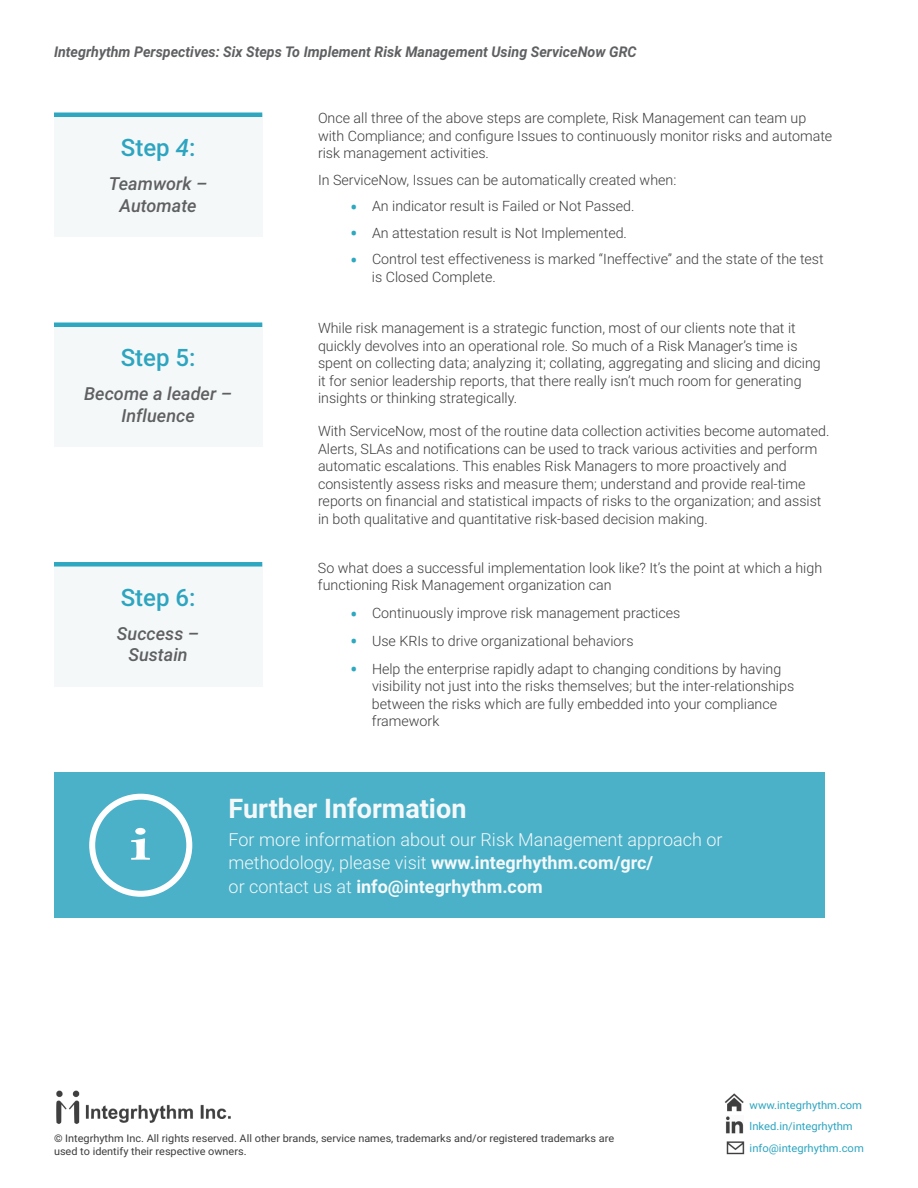
<style>
.page{position:relative;width:918px;height:1188px;background:#fff}
.page>*{position:absolute;margin:0;border:0;box-sizing:border-box;transform-origin:0 0}
.t1{font:700 45px "Book Antiqua";color:#fff;scale:1.5 1}
.t2{font:700 27px "Roboto";color:#f5f8f9}
.t3{font:500 24px "Roboto";color:#2da5c0}
.t4{font:300 18px/23.2px "Roboto";color:#f5f8f9}
.t5{font:italic 500 18px/21.6px "Roboto";color:#5f6062;text-align:center}
.t6{font:italic 700 14.85px "Roboto";color:#5f6062;scale:.96 1}
.t7{font:300 14.25px/17.5px "Roboto";color:#3c3c3c}
.t8{font:10.8px "Roboto";color:#2da5c0;scale:1.04 1}
.t9{font:10.5px/12.6px "Roboto";color:#3c3c3c;scale:1.04 1}
.s1{font-style:italic}
.s2{font-weight:700;font-size:18.9px;color:#2da8c0}
.s3{font-weight:700}
</style>
<div class="page">
<div style="left:54px;top:772px;width:771px;height:146px;background:#4ab1c8"></div>
<img style="left:725px;top:1093px;width:19px;height:19px">
<img style="left:726px;top:1141px;width:18px;height:14px">
<img style="left:56px;top:1090px;width:175px;height:34px">
<img style="left:726px;top:1116px;width:18px;height:17px">
<div style="left:54px;top:114px;width:208px;height:123px;background:#f5f8f9"></div>
<div style="left:54px;top:112px;width:208px;height:5px;background:#2da8c0"></div>
<div style="left:54px;top:324px;width:208px;height:123px;background:#f5f8f9"></div>
<div style="left:54px;top:322px;width:208px;height:5px;background:#2da8c0"></div>
<div style="left:54px;top:564px;width:208px;height:123px;background:#f5f8f9"></div>
<div style="left:54px;top:562px;width:208px;height:5px;background:#2da8c0"></div>
<div style="left:89px;top:794px;width:103px;height:103px;border:6px solid #fff;border-radius:50%"></div>
<p class="t6" style="left:54px;top:41px;width:609px">Integrhythm Perspectives: Six Steps To Implement Risk Management Using ServiceNow GRC</p>
<h3 class="t3" style="left:121px;top:131px;width:76px">Step <span class="s1">4</span>:</h3>
<p class="t5" style="left:109px;top:172px;width:100px">Teamwork –<br>Automate</p>
<h3 class="t3" style="left:121px;top:341px;width:76px">Step 5:</h3>
<p class="t5" style="left:84px;top:382px;width:149px">Become a leader –<br>Influence</p>
<h3 class="t3" style="left:121px;top:581px;width:76px">Step 6:</h3>
<p class="t5" style="left:117px;top:622px;width:84px">Success –<br>Sustain</p>
<p class="t7" style="left:318px;top:109px;width:516px">Once all three of the above steps are complete, Risk Management can team up with Compliance; and configure Issues to continuously monitor risks and automate risk management activities.</p>
<p class="t7" style="left:318px;top:170px;width:360px">In ServiceNow, Issues can be automatically created when:</p>
<p class="t7" style="left:351px;top:197px;width:285px"><span class="s2">•</span> An indicator result is Failed or Not Passed.</p>
<p class="t7" style="left:351px;top:224px;width:278px"><span class="s2">•</span> An attestation result is Not Implemented.</p>
<p class="t7" style="left:372px;top:250px;width:453px;text-indent:-21px"><span class="s2">•</span> Control test effectiveness is marked “Ineffective” and the state of the test is Closed Complete.</p>
<p class="t7" style="left:318px;top:319px;width:504px">While risk management is a strategic function, most of our clients note that it quickly devolves into an operational role. So much of a Risk Manager’s time is spent on collecting data; analyzing it; collating, aggregating and slicing and dicing it for senior leadership reports, that there really isn’t much room for generating insights or thinking strategically.</p>
<p class="t7" style="left:318px;top:422px;width:513px">With ServiceNow, most of the routine data collection activities become automated.<br>Alerts, SLAs and notifications can be used to track various activities and perform automatic escalations. This enables Risk Managers to more proactively and consistently assess risks and measure them; understand and provide real-time reports on financial and statistical impacts of risks to the organization; and assist in both qualitative and quantitative risk-based decision making.</p>
<p class="t7" style="left:318px;top:558px;width:506px">So what does a successful implementation look like? It’s the point at which a high functioning Risk Management organization can</p>
<p class="t7" style="left:351px;top:604px;width:331px"><span class="s2">•</span> Continuously improve risk management practices</p>
<p class="t7" style="left:351px;top:632px;width:284px"><span class="s2">•</span> Use KRIs to drive organizational behaviors</p>
<p class="t7" style="left:372px;top:660px;width:424px;text-indent:-21px"><span class="s2">•</span> Help the enterprise rapidly adapt to changing conditions by having visibility not just into the risks themselves; but the inter-relationships between the risks which are fully embedded into your compliance framework</p>
<h1 class="t1" style="left:129px;top:814px;width:16px">i</h1>
<h2 class="t2" style="left:229px;top:790px;width:239px">Further Information</h2>
<p class="t4" style="left:229px;top:828px;width:495px">For more information about our Risk Management approach or methodology, please visit <span class="s3">www.integrhythm.com/grc/<br></span>or contact us at <span class="s3">info@integrhythm.com</span></p>
<p class="t9" style="left:54px;top:1132px;width:540px">© Integrhythm Inc. All rights reserved. All other brands, service names, trademarks and/or registered trademarks are used to identify their respective owners.</p>
<p class="t8" style="left:750px;top:1097px;width:110px">www.integrhythm.com</p>
<p class="t8" style="left:750px;top:1140px;width:111px">info@integrhythm.com</p>
<p class="t8" style="left:750px;top:1118px;width:101px">lnked.in/integrhythm</p>
</div>
